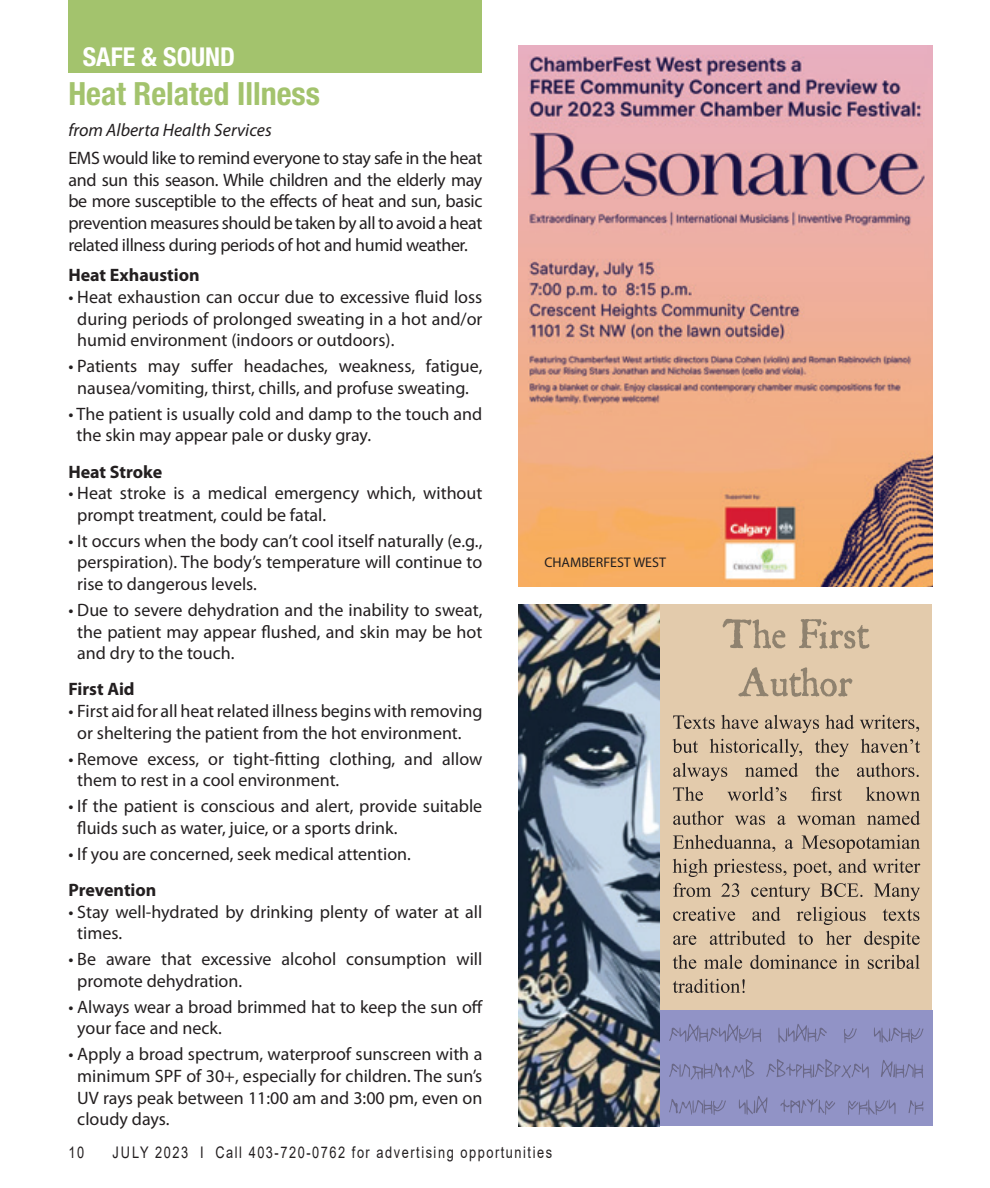
<style>
.page{position:relative;width:990px;height:1188px;background:#fff}
.page>*{position:absolute;margin:0;border:0;box-sizing:border-box;transform-origin:0 0}
.In_Around_title{font:700 condensed 32px "Helvetica Neue LT Std";color:#a3c36d}
.t1{font:700 condensed 26px "Helvetica Neue LT Std";color:#fff}
.Body_text{font:18px/21.6px "Myriad Pro";color:#231f20}
.Subhead{font:700 18px "Myriad Pro";color:#231f20}
.Body_text-2{font:italic 18px "Myriad Pro";color:#231f20}
.t2{font:16px "Arial";letter-spacing:.12em;color:#231f20;scale:.8 1}
.Body_text-3{font:14px "Myriad Pro";color:#231f20}
</style>
<div class="page">
<div style="left:68px;top:0;width:414px;height:73px;background:#a3c36d"></div>
<img style="left:518px;top:46px;width:414px;height:541px">
<div style="left:518px;top:605px;width:414px;height:521px;background:#e3cbac"></div>
<div style="left:660px;top:1011px;width:272px;height:115px;background:#9193c6"></div>
<svg style="left:673px;top:979px;width:72px;height:14px"></svg>
<svg style="left:673px;top:955px;width:247px;height:14px"></svg>
<svg style="left:673px;top:931px;width:247px;height:18px"></svg>
<svg style="left:673px;top:907px;width:246px;height:18px"></svg>
<svg style="left:673px;top:883px;width:247px;height:18px"></svg>
<svg style="left:673px;top:859px;width:247px;height:18px"></svg>
<svg style="left:673px;top:835px;width:247px;height:18px"></svg>
<svg style="left:673px;top:811px;width:247px;height:14px"></svg>
<svg style="left:673px;top:787px;width:247px;height:14px"></svg>
<svg style="left:673px;top:763px;width:246px;height:18px"></svg>
<svg style="left:672px;top:739px;width:248px;height:18px"></svg>
<svg style="left:673px;top:715px;width:246px;height:18px"></svg>
<svg style="left:738px;top:667px;width:114px;height:30px"></svg>
<svg style="left:723px;top:619px;width:146px;height:30px"></svg>
<svg style="left:669px;top:1096px;width:254px;height:19px"></svg>
<svg style="left:669px;top:1059px;width:254px;height:21px"></svg>
<svg style="left:669px;top:1024px;width:255px;height:19px"></svg>
<img style="left:518px;top:605px;width:142px;height:521px">
<p class="t1" style="left:83px;top:41px;width:154px">SAFE &amp; SOUND</p>
<p class="In_Around_title" style="left:68px;top:75px;width:253px">Heat Related Illness</p>
<p class="Body_text-2" style="left:68px;top:119px;width:205px">from Alberta Health Services</p>
<p class="Body_text" style="left:68px;top:147px;width:416px;text-align:justify">EMS would like to remind everyone to stay safe in the heat and sun this season. While children and the elderly may be more susceptible to the effects of heat and sun, basic prevention measures should be taken by all to avoid a heat related illness during periods of hot and humid weather.</p>
<p class="Subhead" style="left:68px;top:264px;width:133px">Heat Exhaustion</p>
<p class="Body_text" style="left:77px;top:286px;width:407px;text-align:justify;text-indent:-9px">• Heat exhaustion can occur due to excessive fluid loss during periods of prolonged sweating in a hot and/or humid environment (indoors or outdoors).</p>
<p class="Body_text" style="left:68px;top:355px;width:416px;text-align:center">• Patients may suffer headaches, weakness, fatigue, nausea/vomiting, thirst, chills, and profuse sweating.</p>
<p class="Body_text" style="left:77px;top:403px;width:407px;text-indent:-8px">• The patient is usually cold and damp to the touch and the skin may appear pale or dusky gray.</p>
<p class="Subhead" style="left:68px;top:460px;width:95px">Heat Stroke</p>
<p class="Body_text" style="left:77px;top:482px;width:407px;text-indent:-9px">• Heat stroke is a medical emergency which, without prompt treatment, could be fatal.</p>
<p class="Body_text" style="left:77px;top:530px;width:407px;text-align:justify;text-indent:-9px">• It occurs when the body can’t cool itself naturally (e.g., perspiration). The body’s temperature will continue to rise to dangerous levels.</p>
<p class="Body_text" style="left:77px;top:599px;width:407px;text-align:justify;text-indent:-9px">• Due to severe dehydration and the inability to sweat, the patient may appear flushed, and skin may be hot and dry to the touch.</p>
<p class="Subhead" style="left:68px;top:678px;width:68px">First Aid</p>
<p class="Body_text" style="left:77px;top:700px;width:407px;text-indent:-9px">• First aid for all heat related illness begins with removing or sheltering the patient from the hot environment.</p>
<p class="Body_text" style="left:77px;top:748px;width:407px;text-indent:-9px">• Remove excess, or tight-fitting clothing, and allow them to rest in a cool environment.</p>
<p class="Body_text" style="left:77px;top:795px;width:407px;text-indent:-9px">• If the patient is conscious and alert, provide suitable fluids such as water, juice, or a sports drink.</p>
<p class="Body_text" style="left:68px;top:843px;width:344px">• If you are concerned, seek medical attention.</p>
<p class="Subhead" style="left:68px;top:878px;width:90px">Prevention</p>
<p class="Body_text" style="left:77px;top:900px;width:407px;text-indent:-9px">• Stay well-hydrated by drinking plenty of water at all times.</p>
<p class="Body_text" style="left:77px;top:948px;width:407px;text-indent:-9px">• Be aware that excessive alcohol consumption will promote dehydration.</p>
<p class="Body_text" style="left:77px;top:996px;width:407px;text-indent:-9px">• Always wear a broad brimmed hat to keep the sun off your face and neck.</p>
<p class="Body_text" style="left:77px;top:1043px;width:407px;text-align:justify;text-indent:-9px">• Apply a broad spectrum, waterproof sunscreen with a minimum SPF of 30+, especially for children. The sun’s UV rays peak between 11:00 am and 3:00 pm, even on cloudy days.</p>
<p class="Body_text-3" style="left:544px;top:554px;width:123px">CHAMBERFEST WEST</p>
<p class="t2" style="left:68px;top:1141px;width:21px">10</p>
<p class="t2" style="left:112px;top:1141px;width:551px">JULY 2023 I Call 403-720-0762 for advertising opportunities</p>
</div>
